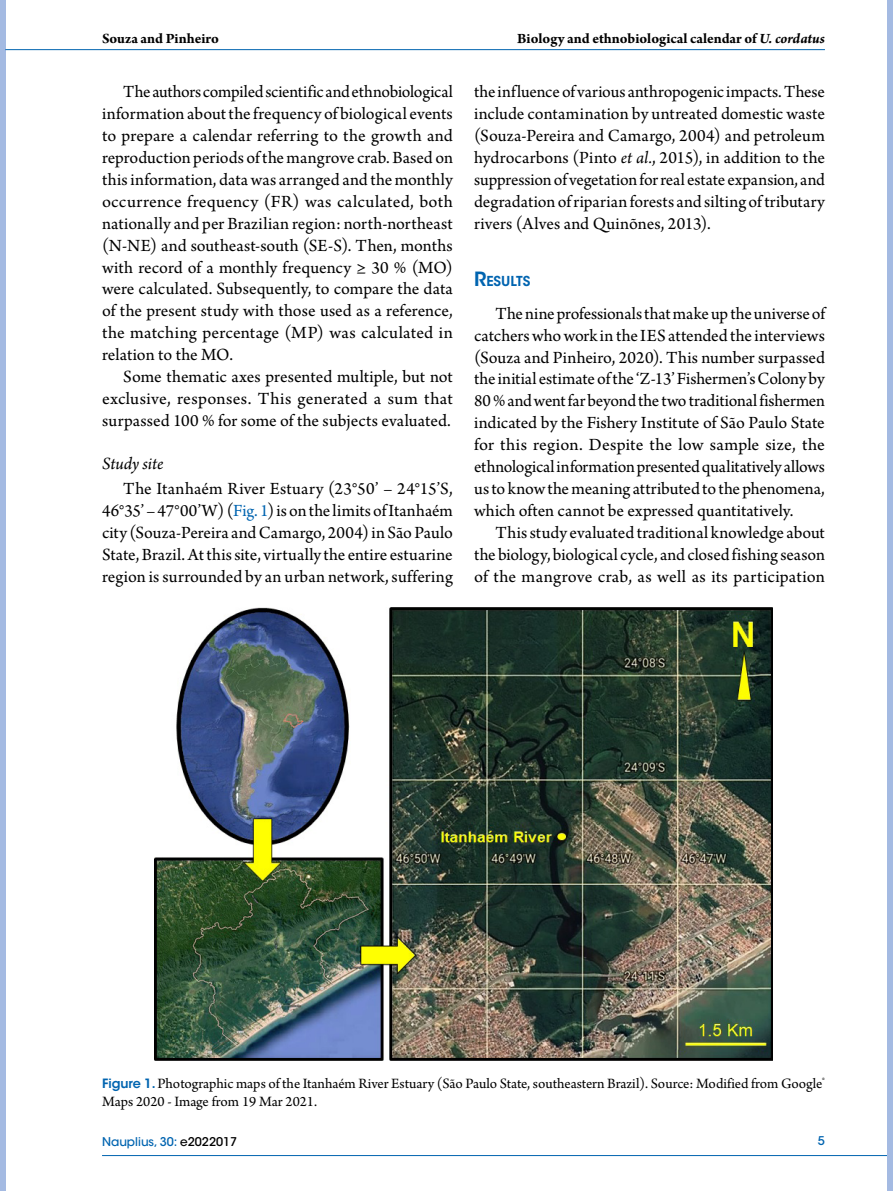
<style>
.page{position:relative;width:893px;height:1191px;background:#fff}
.page>*{position:absolute;margin:0;border:0;box-sizing:border-box;transform-origin:0 0}
.t1{font:18px/21.9px "Arno Pro";letter-spacing:.01em;color:#000;text-align:justify}
.t2{font:italic 18px "Arno Pro";letter-spacing:-.005em;color:#000}
.t3{font:15px/18px "Arno Pro";letter-spacing:-.005em;color:#000}
.t4{font:700 15px "Arno Pro";color:#000}
.t5{font:600 13.65px "ITC Avant Garde Std";color:#0064b0}
.t6{font:500 12px "ITC Avant Garde Std";color:#0064b0}
.s1{color:#0064b0}
.s2{font-style:italic}
.s3{font-size:19.5px}
.s4{font-family:"ITC Avant Garde Std";font-weight:600;font-size:12.75px;color:#0064b0}
.s5{color:#000}
</style>
<div class="page">
<div style="left:0;top:0;width:5px;height:1191px;background:#a4bae2"></div>
<hr style="left:102px;top:1155px;width:791px;height:1px;background:#0064b0">
<hr style="left:5px;top:49px;width:820px;height:1px;background:#0064b0">
<div style="left:888px;top:0;width:5px;height:1191px;background:#a4bae2"></div>
<img style="left:154px;top:607px;width:619px;height:453px">
<p class="t4" style="left:102px;top:30px;width:118px">Souza and Pinheiro</p>
<p class="t1" style="left:102px;top:82px;width:352px;text-indent:21px">The authors compiled scientific and ethnobiological information about the frequency of biological events to prepare a calendar referring to the growth and reproduction periods of the mangrove crab. Based on this information, data was arranged and the monthly occurrence frequency (FR) was calculated, both nationally and per Brazilian region: north-northeast (N-NE) and southeast-south (SE-S). Then, months with record of a monthly frequency ≥ 30 % (MO) were calculated. Subsequently, to compare the data of the present study with those used as a reference, the matching percentage (MP) was calculated in relation to the MO.</p>
<p class="t1" style="left:102px;top:367px;width:352px;text-indent:21px">Some thematic axes presented multiple, but not exclusive, responses. This generated a sum that surpassed 100 % for some of the subjects evaluated.</p>
<p class="t2" style="left:102px;top:453px;width:63px">Study site</p>
<p class="t1" style="left:102px;top:479px;width:352px;text-indent:21px">The Itanhaém River Estuary (23°50’ – 24°15’S, 46°35’ – 47°00’W) (<span class="s1">Fig. 1</span>) is on the limits of Itanhaém city (Souza-Pereira and Camargo, 2004) in São Paulo State, Brazil. At this site, virtually the entire estuarine region is surrounded by an urban network, suffering</p>
<p class="t4" style="left:517px;top:30px;width:309px">Biology and ethnobiological calendar of <span class="s2">U. cordatus</span></p>
<p class="t1" style="left:474px;top:82px;width:352px">the influence of various anthropogenic impacts. These include contamination by untreated domestic waste (Souza-Pereira and Camargo, 2004) and petroleum hydrocarbons (Pinto <span class="s2">et al.</span>, 2015), in addition to the suppression of vegetation for real estate expansion, and degradation of riparian forests and silting of tributary rivers (Alves and Quinõnes, 2013).</p>
<p class="t5" style="left:474px;top:272px;width:58px"><span class="s3">R</span>ESULTS</p>
<p class="t1" style="left:474px;top:303px;width:352px;text-indent:21px">The nine professionals that make up the universe of catchers who work in the IES attended the interviews (Souza and Pinheiro, 2020). This number surpassed the initial estimate of the ‘Z-13’ Fishermen’s Colony by 80 % and went far beyond the two traditional fishermen indicated by the Fishery Institute of São Paulo State for this region. Despite the low sample size, the ethnological information presented qualitatively allows us to know the meaning attributed to the phenomena, which often cannot be expressed quantitatively.</p>
<p class="t1" style="left:474px;top:522px;width:352px;text-indent:21px">This study evaluated traditional knowledge about the biology, biological cycle, and closed fishing season of the mangrove crab, as well as its participation</p>
<p class="t3" style="left:102px;top:1075px;width:724px"><span class="s4">Figure 1.</span> Photographic maps of the Itanhaém River Estuary (São Paulo State, southeastern Brazil). Source: Modified from Google<sup>®<br></sup>Maps 2020 - Image from 19 Mar 2021.</p>
<p class="t6" style="left:102px;top:1134px;width:137px">Nauplius, 30: <span class="s5">e2022017</span></p>
<p class="t6" style="left:818px;top:1132px;width:9px">5</p>
</div>
